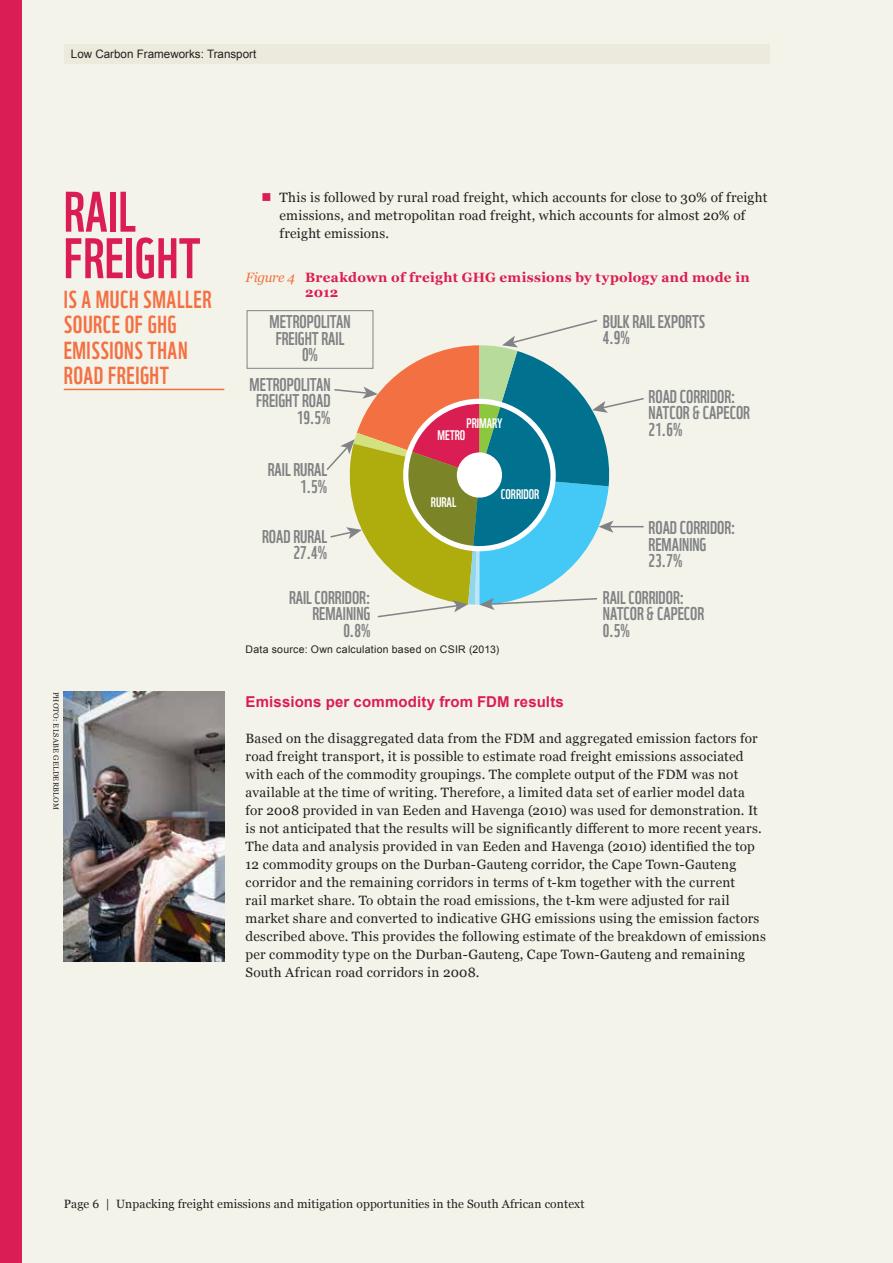
<style>
.page{position:relative;width:893px;height:1263px;background:#fff}
.page>*{position:absolute;margin:0;border:0;box-sizing:border-box;transform-origin:0 0}
.t1{font:55.5px/46.5px "WWF";letter-spacing:.01em;color:#da1d52}
.t2{font:24px/25.5px "WWF";letter-spacing:.025em;color:#f37043}
.t3{font:18px/16.5px "WWF";color:#808285}
.t4{font:700 15px "Arial";letter-spacing:.01em;color:#da1d52}
.t5{font:13.5px/18px "Georgia";letter-spacing:.02em;color:#231f20}
.t6{font:700 13.5px/15px "Georgia";letter-spacing:.015em;color:#da1d52}
.t7{font:13.5px "WWF";color:#fff}
.t8{font:12px "Georgia";letter-spacing:.01em;color:#231f20}
.t9{font:11.7px "Arial";color:#231f20}
.t10{font:10.5px "Arial";letter-spacing:.025em;color:#231f20}
.t11{font:7.5px "Georgia";letter-spacing:.035em;color:#231f20}
.s1{font-weight:400;font-style:italic;color:#f37043}
</style>
<div class="page">
<div style="left:21px;top:0;width:872px;height:1263px;background:#f4f3ea"></div>
<div style="left:0;top:0;width:21px;height:1263px;background:#da1d52"></div>
<div style="left:64px;top:45px;width:706px;height:19px;background:#eceadc"></div>
<div style="left:247px;top:310px;width:126px;height:58px;border:1px solid #808285"></div>
<svg style="left:325px;top:319px;width:320px;height:299px;background:#b0beab"></svg>
<hr style="left:64px;top:389px;width:160px;height:1px;background:#f37043">
<img style="left:64px;top:692px;width:160px;height:270px">
<svg style="left:263px;top:193px;width:8px;height:8px"></svg>
<p class="t9" style="left:71px;top:46px;width:187px">Low Carbon Frameworks: Transport</p>
<h1 class="t1" style="left:64px;top:183px;width:138px">RAIL<br>FREIGHT</h1>
<h2 class="t2" style="left:64px;top:284px;width:149px">IS A MUCH SMALLER<br>SOURCE OF GHG<br>EMISSIONS THAN<br>ROAD FREIGHT</h2>
<p class="t11" style="left:62px;top:692px;width:120px;rotate:90deg">PHOTO: ELSABE GELDERBLOM</p>
<p class="t5" style="left:280px;top:187px;width:489px">This is followed by rural road freight, which accounts for close to 30% of freight emissions, and metropolitan road freight, which accounts for almost 20% of freight emissions.</p>
<p class="t6" style="left:305px;top:269px;width:446px;text-indent:-60px"><span class="s1">Figure 4</span> Breakdown of freight GHG emissions by typology and mode in<br>2012</p>
<h3 class="t3" style="left:270px;top:312px;width:82px;text-align:center">METROPOLITAN<br>FREIGHT RAIL<br>0%</h3>
<h3 class="t3" style="left:250px;top:374px;width:82px;text-align:right">METROPOLITAN<br>FREIGHT ROAD<br>19.5%</h3>
<h3 class="t3" style="left:268px;top:460px;width:61px;text-align:right">RAIL RURAL<br>1.5%</h3>
<h3 class="t3" style="left:262px;top:526px;width:66px;text-align:right">ROAD RURAL<br>27.4%</h3>
<h3 class="t3" style="left:289px;top:587px;width:83px;text-align:right">RAIL CORRIDOR:<br>REMAINING<br>0.8%</h3>
<p class="t7" style="left:467px;top:413px;width:37px">PRIMARY</p>
<p class="t7" style="left:437px;top:425px;width:29px">METRO</p>
<p class="t7" style="left:431px;top:492px;width:27px">RURAL</p>
<p class="t7" style="left:501px;top:483px;width:40px">CORRIDOR</p>
<p class="t10" style="left:246px;top:642px;width:255px">Data source: Own calculation based on CSIR (2013)</p>
<h3 class="t3" style="left:603px;top:311px;width:104px">BULK RAIL EXPORTS<br>4.9%</h3>
<h3 class="t3" style="left:649px;top:386px;width:103px">ROAD CORRIDOR:<br>NATCOR &amp; CAPECOR<br>21.6%</h3>
<h3 class="t3" style="left:649px;top:518px;width:89px">ROAD CORRIDOR:<br>REMAINING<br>23.7%</h3>
<h3 class="t3" style="left:603px;top:587px;width:103px">RAIL CORRIDOR:<br>NATCOR &amp; CAPECOR<br>0.5%</h3>
<p class="t4" style="left:246px;top:691px;width:320px">Emissions per commodity from FDM results</p>
<p class="t5" style="left:246px;top:728px;width:522px">Based on the disaggregated data from the FDM and aggregated emission factors for road freight transport, it is possible to estimate road freight emissions associated with each of the commodity groupings. The complete output of the FDM was not available at the time of writing. Therefore, a limited data set of earlier model data<br>for 2008 provided in van Eeden and Havenga (2010) was used for demonstration. It is not anticipated that the results will be significantly different to more recent years.<br>The data and analysis provided in van Eeden and Havenga (2010) identified the top 12 commodity groups on the Durban-Gauteng corridor, the Cape Town-Gauteng corridor and the remaining corridors in terms of t-km together with the current<br>rail market share. To obtain the road emissions, the t-km were adjusted for rail market share and converted to indicative GHG emissions using the emission factors described above. This provides the following estimate of the breakdown of emissions per commodity type on the Durban-Gauteng, Cape Town-Gauteng and remaining South African road corridors in 2008.</p>
<p class="t8" style="left:64px;top:1195px;width:522px">Page 6 | Unpacking freight emissions and mitigation opportunities in the South African context</p>
</div>
